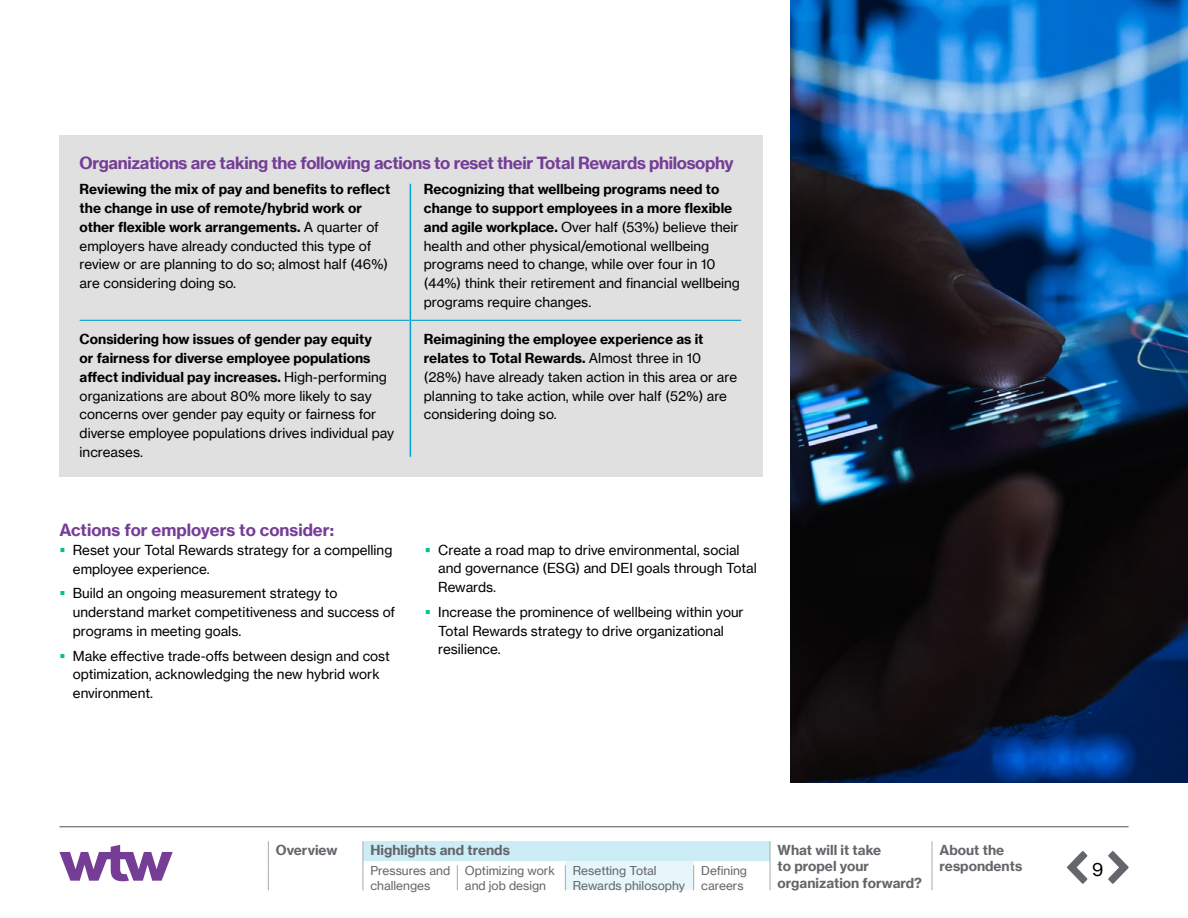
<style>
.page{position:relative;width:1188px;height:918px;background:#fff}
.page>*{position:absolute;margin:0;border:0;box-sizing:border-box;transform-origin:0 0}
.t1{font:18px "N Haas Grotesk TX Pro 55 Rg";color:#000}
.t2{font:16.5px "N Haas Grotesk TX Pro 75 Bd";letter-spacing:-.02em;color:#763d97}
.t3{font:16.5px "N Haas Grotesk TX Pro 75 Bd";color:#763d97}
.t4{font:13.5px/18.8px "N Haas Grotesk TX Pro 55 Rg";color:#000}
.t5{font:13.5px/18.8px "N Haas Grotesk TX Pro 75 Bd";color:#000}
.t6{font:13.5px/16.5px "N Haas Grotesk TX Pro 75 Bd";color:#63666a}
.t7{font:12px/15px "N Haas Grotesk TX Pro 55 Rg";color:#63666a}
.s1{font-family:"N Haas Grotesk TX Pro 55 Rg"}
.s2{font-family:"N Haas Grotesk TX Pro 75 Bd"}
</style>
<div class="page">
<div style="left:565px;top:841px;width:129px;height:49px;background:#e6f6fa"></div>
<div style="left:363px;top:841px;width:407px;height:20px;background:#ccecf6"></div>
<svg style="left:59px;top:845px;width:114px;height:36px"></svg>
<svg style="left:1108px;top:851px;width:21px;height:33px"></svg>
<svg style="left:1067px;top:851px;width:20px;height:33px"></svg>
<hr style="left:59px;top:826px;width:1070px;height:1px;background:#63666a">
<hr style="left:931px;top:841px;width:2px;height:24px;background:#b1b3b5">
<svg style="left:268px;top:841px;width:1px;height:49px"></svg>
<hr style="left:931px;top:865px;width:2px;height:25px;background:#b1b3b5">
<hr style="left:769px;top:841px;width:2px;height:24px;background:#b1b3b5">
<svg style="left:362px;top:841px;width:1px;height:49px"></svg>
<svg style="left:457px;top:865px;width:1px;height:25px"></svg>
<svg style="left:565px;top:865px;width:1px;height:25px"></svg>
<svg style="left:693px;top:865px;width:1px;height:25px"></svg>
<hr style="left:769px;top:865px;width:2px;height:25px;background:#b1b3b5">
<div style="left:59px;top:136px;width:704px;height:341px;background:#e0e0e1"></div>
<hr style="left:80px;top:320px;width:330px;height:1px;background:#00a0d2">
<hr style="left:411px;top:320px;width:330px;height:1px;background:#00a0d2">
<hr style="left:410px;top:184px;width:1px;height:136px;background:#00a0d2">
<hr style="left:410px;top:320px;width:1px;height:137px;background:#00a0d2">
<img style="left:790px;top:0;width:398px;height:782px">
<p class="t2" style="left:80px;top:152px;width:656px">Organizations are taking the following actions to reset their Total Rewards philosophy</p>
<p class="t5" style="left:80px;top:180px;width:312px">Reviewing the mix of pay and benefits to reflect the change in use of remote/hybrid work or other flexible work arrangements. <span class="s1">A quarter of</span></p>
<p class="t4" style="left:80px;top:236px;width:310px">employers have already conducted this type of review or are planning to do so; almost half (46%) are considering doing so.</p>
<p class="t5" style="left:424px;top:180px;width:310px">Recognizing that wellbeing programs need to change to support employees in a more flexible</p>
<p class="t4" style="left:424px;top:218px;width:318px"><span class="s2">and agile workplace.</span> Over half (53%) believe their health and other physical/emotional wellbeing programs need to change, while over four in 10 (44%) think their retirement and financial wellbeing programs require changes.</p>
<p class="t5" style="left:80px;top:330px;width:309px">Considering how issues of gender pay equity or fairness for diverse employee populations affect individual pay increases. <span class="s1">High-performing</span></p>
<p class="t4" style="left:80px;top:386px;width:316px">organizations are about 80% more likely to say concerns over gender pay equity or fairness for diverse employee populations drives individual pay increases.</p>
<p class="t3" style="left:59px;top:520px;width:276px">Actions for employers to consider:</p>
<p class="t4" style="left:73px;top:541px;width:321px">Reset your Total Rewards strategy for a compelling employee experience.</p>
<p class="t4" style="left:73px;top:584px;width:324px">Build an ongoing measurement strategy to understand market competitiveness and success of programs in meeting goals.</p>
<p class="t4" style="left:73px;top:646px;width:319px">Make effective trade-offs between design and cost optimization, acknowledging the new hybrid work environment.</p>
<p class="t5" style="left:424px;top:330px;width:281px">Reimagining the employee experience as it relates to Total Rewards. <span class="s1">Almost three in 10</span></p>
<p class="t4" style="left:424px;top:368px;width:315px">(28%) have already taken action in this area or are planning to take action, while over half (52%) are considering doing so.</p>
<p class="t4" style="left:438px;top:540px;width:320px">Create a road map to drive environmental, social and governance (ESG) and DEI goals through Total<br>Rewards.</p>
<p class="t4" style="left:438px;top:603px;width:307px">Increase the prominence of wellbeing within your<br>Total Rewards strategy to drive organizational resilience.</p>
<p class="t6" style="left:276px;top:841px;width:63px">Overview</p>
<p class="t6" style="left:370px;top:841px;width:141px">Highlights and trends</p>
<p class="t6" style="left:778px;top:841px;width:146px">What will it take<br>to propel your organization forward?</p>
<p class="t6" style="left:940px;top:841px;width:66px">About the</p>
<p class="t7" style="left:370px;top:863px;width:81px">Pressures and</p>
<p class="t6" style="left:940px;top:858px;width:84px">respondents</p>
<p class="t7" style="left:370px;top:878px;width:61px">challenges</p>
<p class="t7" style="left:465px;top:863px;width:92px">Optimizing work and job design</p>
<p class="t7" style="left:573px;top:863px;width:114px">Resetting Total<br>Rewards philosophy</p>
<p class="t7" style="left:701px;top:863px;width:47px">Defining careers</p>
<h1 class="t1" style="left:1092px;top:858px;width:13px">9</h1>
</div>
